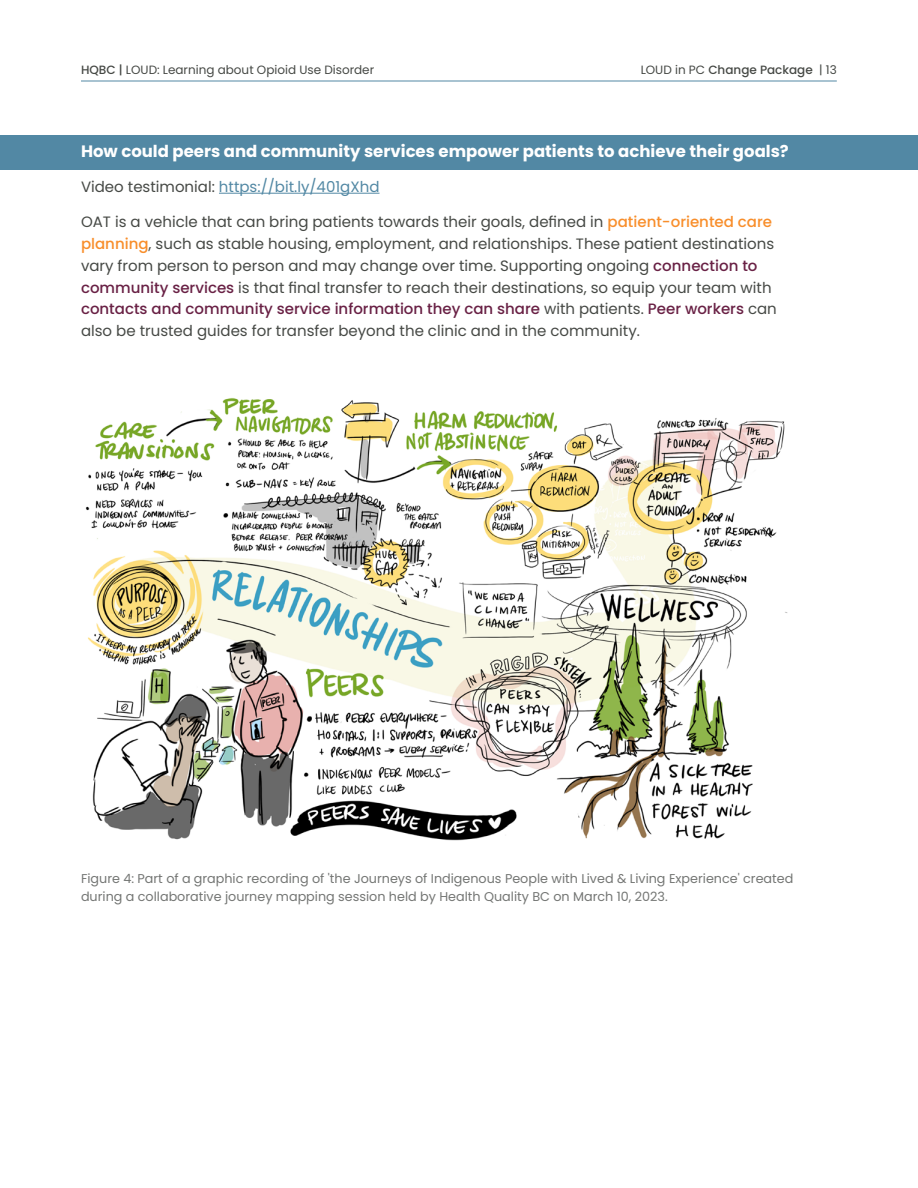
<style>
.page{position:relative;width:918px;height:1188px;background:#fff}
.page>*{position:absolute;margin:0;border:0;box-sizing:border-box;transform-origin:0 0}
.t1{font:700 16.5px "Poppins";color:#fff}
.t2{font:15px/21.8px "Poppins";color:#464945}
.t3{font:15px "Poppins";color:#5288a4}
.t4{font:12.75px/18px "Poppins";color:#747674}
.t5{font:12px "Poppins";color:#464945}
.t6{font:500 12px "Poppins";color:#464945}
.s1{font-weight:500}
.s2{font-weight:400}
.s3{color:#464945}
.s4{font-weight:500;color:#f88e2b}
.s5{font-weight:500;color:#692145}
.s6{font-style:inherit}
</style>
<div class="page">
<hr style="left:81px;top:81px;width:756px;height:1px;background:#5288a4">
<div style="left:0;top:135px;width:918px;height:34px;background:#5288a4"></div>
<hr style="left:219px;top:193px;width:161px;height:1px;background:#5288a4">
<img style="left:85px;top:398px;width:703px;height:443px">
<p class="t5" style="left:81px;top:62px;width:295px"><span class="s1">HQBC |</span> LOUD: Learning about Opioid Use Disorder</p>
<p class="t6" style="left:641px;top:62px;width:198px"><span class="s2">LOUD in PC</span> Change Package <span class="s2">| 13</span></p>
<p class="t1" style="left:81px;top:141px;width:709px">How could peers and community services empower patients to achieve their goals?</p>
<p class="t3" style="left:81px;top:178px;width:300px"><span class="s3">Video testimonial:</span> https://bit.ly/401gXhd</p>
<p class="t2" style="left:81px;top:211px;width:697px">OAT is a vehicle that can bring patients towards their goals, defined in <span class="s4">patient-oriented care planning</span>, such as stable housing, employment, and relationships. These patient destinations vary from person to person and may change over time. Supporting ongoing <span class="s5">connection to community services</span> is that final transfer to reach their destinations, so equip your team with <span class="s5">contacts and community service information they can share</span> with patients. <span class="s5">Peer workers</span> can also be trusted guides for transfer beyond the clinic and in the community.</p>
<p class="t4" style="left:81px;top:870px;width:714px">Figure 4: <span class="s6">Part of a</span> graphic recording of 'the Journeys of Indigenous People with Lived &amp; Living Experience' created during a collaborative journey mapping session held by Health Quality BC on March 10, 2023.</p>
</div>
